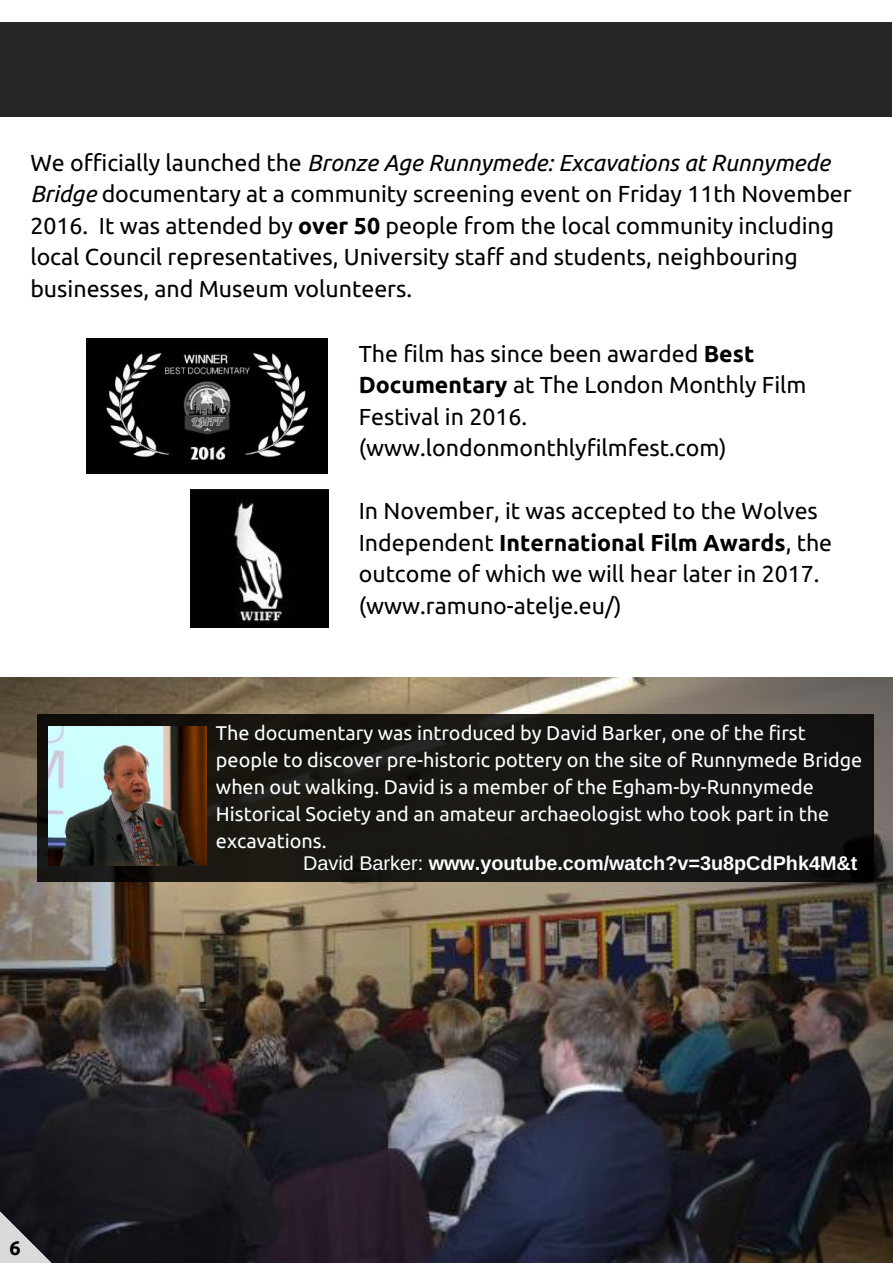
<style>
.page{position:relative;width:893px;height:1263px;background:#fff}
.page>*{position:absolute;margin:0;border:0;box-sizing:border-box;transform-origin:0 0}
.t1{font:23.1px/31.5px "Ubuntu";color:#000}
.t2{font:19.8px/27px "Ubuntu";color:#fff}
.t3{font:700 19.8px "Arimo";color:#fff}
.t4{font:700 19.8px "Ubuntu";color:#000}
.s1{font-style:italic}
.s2{font-weight:700}
.s3{font-weight:400}
</style>
<div class="page">
<div style="left:0;top:22px;width:891px;height:95px;background:#272727"></div>
<img style="left:0;top:678px;width:892px;height:584px">
<div style="left:37px;top:714px;width:836px;height:167px;background:#181613"></div>
<img style="left:48px;top:726px;width:159px;height:140px">
<img style="left:87px;top:338px;width:240px;height:135px">
<img style="left:190px;top:489px;width:138px;height:138px">
<svg style="left:0;top:1211px;width:52px;height:51px"></svg>
<p class="t1" style="left:30px;top:147px;width:823px">We officially launched the <span class="s1">Bronze Age Runnymede: Excavations at Runnymede Bridge</span> documentary at a community screening event on Friday 11th November 2016. It was attended by <span class="s2">over 50</span> people from the local community including local Council representatives, University staff and students, neighbouring businesses, and Museum volunteers.</p>
<p class="t1" style="left:359px;top:338px;width:449px">The film has since been awarded <span class="s2">Best<br>Documentary</span> at The London Monthly Film<br>Festival in 2016. (www.londonmonthlyfilmfest.com)</p>
<p class="t1" style="left:359px;top:495px;width:475px">In November, it was accepted to the Wolves Independent <span class="s2">International Film Awards</span>, the outcome of which we will hear later in 2017. (www.ramuno-atelje.eu/)</p>
<p class="t2" style="left:216px;top:719px;width:647px">The documentary was introduced by David Barker, one of the first people to discover pre-historic pottery on the site of Runnymede Bridge when out walking. David is a member of the Egham-by-Runnymede Historical Society and an amateur archaeologist who took part in the excavations.</p>
<p class="t3" style="left:303px;top:852px;width:555px"><span class="s3">David Barker:</span> www.youtube.com/watch?v=3u8pCdPhk4M&amp;t</p>
<p class="t4" style="left:10px;top:1236px;width:13px">6</p>
</div>
